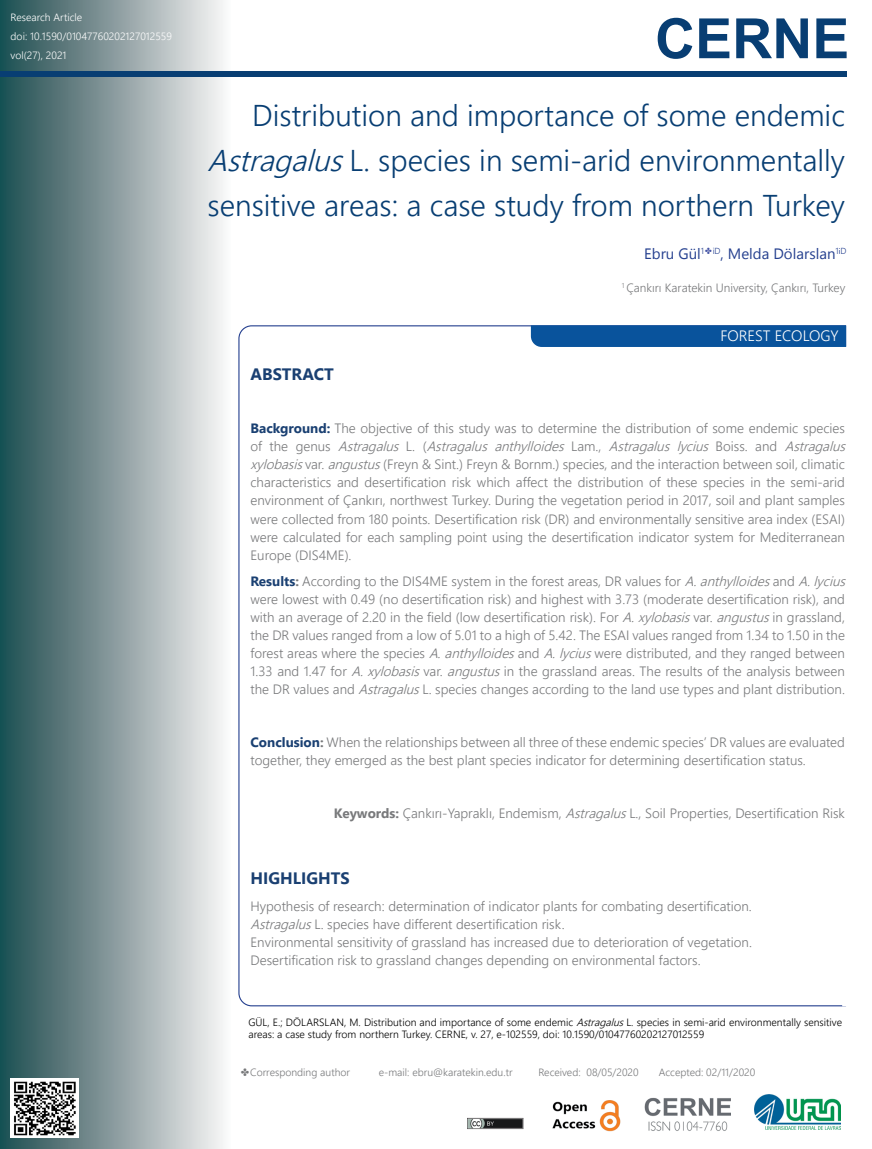
<style>
.page{position:relative;width:872px;height:1149px;background:#fff}
.page>*{position:absolute;margin:0;border:0;box-sizing:border-box;transform-origin:0 0}
.t1{font:700 55.5px "Arial";color:#083e73}
.t2{font:300 30px/45px "Nirmala UI";color:#083e73;text-align:justify}
.t3{font:700 16.5px "Nirmala UI";color:#1a4072}
.t4{font:15px "Nirmala UI";color:#25408f}
.t5{font:15px "Arial";color:#fff}
.t6{font:300 15px "Nirmala UI";color:#fff}
.t7{font:300 13.5px/18px "Nirmala UI";color:#78797b}
.t8{font:300 12px "Nirmala UI";color:#78797b}
.t9{font:300 10.5px/12px "Nirmala UI";color:#000}
.t10{font:300 10.5px "Nirmala UI";color:#78797b}
.t11{font:300 10.5px/19px "Nirmala UI";color:#fff}
.s1{font-style:italic}
.s2{font-weight:700;color:#1a4072}
.s3{font-weight:700}
.s4{font-family:"MS UI Gothic";font-weight:400}
</style>
<div class="page">
<svg style="left:238px;top:325px;width:604px;height:681px"></svg>
<img style="left:467px;top:1117px;width:57px;height:13px">
<img style="left:552px;top:1100px;width:69px;height:30px">
<img style="left:644px;top:1097px;width:86px;height:34px">
<div style="left:0;top:0;width:231px;height:1148px;background:linear-gradient(to right,#1d4a4e,#fcf6f7)"></div>
<div style="left:0;top:71px;width:846px;height:5px;background:#083e73"></div>
<div style="left:531px;top:325px;width:315px;height:22px;background:#09539c"></div>
<img style="left:754px;top:1094px;width:86px;height:35px">
<img style="left:11px;top:1078px;width:67px;height:59px">
<p class="t11" style="left:11px;top:7px;width:163px">Research Article<br>doi: 10.1590/01047760202127012559 vol(27), 2021</p>
<h1 class="t1" style="left:655px;top:2px;width:196px">CERNE</h1>
<h2 class="t2" style="left:207px;top:92px;width:639px;text-indent:45px">Distribution and importance of some endemic <span class="s1">Astragalus</span>L. species in semi-arid environmentally sensitive areas: a case study from northern Turkey</h2>
<p class="t4" style="left:644px;top:242px;width:204px">Ebru Gül<sup>1</sup><sup>✤</sup><sup>iD</sup>, Melda Dölarslan<sup>1</sup><sup>i</sup><sup>D</sup></p>
<p class="t8" style="left:622px;top:278px;width:225px"><sup>1</sup> Çankırı Karatekin University, Çankırı, Turkey</p>
<p class="t3" style="left:250px;top:361px;width:85px">ABSTRACT</p>
<p class="t5" style="left:668px;top:326px;width:174px">FOREST MANAGEMENT</p>
<p class="t6" style="left:720px;top:324px;width:120px">FOREST ECOLOGY</p>
<p class="t7" style="left:250px;top:419px;width:601px"><span class="s2">Background:</span> The objective of this study was to determine the distribution of some endemic species o f t h e g e n u s <span class="s1">Astragalus</span> L . ( <span class="s1">Astragalus anthylloides</span> L a m . , <span class="s1">Astragalus lycius</span> B o i s s . a n d <span class="s1">Astragalus xylobasis</span>var. <span class="s1">angustus</span>(Freyn &amp; Sint.) Freyn &amp; Bornm.) species, and the interaction between soil, climatic characteristics and desertification risk which affect the distribution of these species in the semi-arid environment of Çankırı, northwest Turkey. During the vegetation period in 2017, soil and plant samples were collected from 180 points. Desertification risk (DR) and environmentally sensitive area index (ESAI) were calculated for each sampling point using the desertification indicator system for Mediterranean Europe (DIS4ME).</p>
<p class="t7" style="left:250px;top:571px;width:601px"><span class="s2">Results</span><span class="s3">:</span> According to the DIS4ME system in the forest areas, DR values for <span class="s1">A.anthylloides</span>and <span class="s1">A.lycius </span>were lowest with 0.49 (no desertification risk) and highest with 3.73 (moderate desertification risk), and with an average of 2.20 in the field (low desertification risk). For <span class="s1">A.xylobasis</span>var. <span class="s1">angustus</span>in grassland, the DR values ranged from a low of 5.01 to a high of 5.42. The ESAI values ranged from 1.34 to 1.50 in the forest areas where the species <span class="s1">A.anthylloides</span>and <span class="s1">A.lycius</span>were distributed, and they ranged between 1.33 and 1.47 for <span class="s1">A.xylobasis</span>var. <span class="s1">angustus</span>in the grassland areas. The results of the analysis between the DR values and <span class="s1">Astragalus</span>L. species changes according to the land use types and plant distribution.</p>
<p class="t7" style="left:250px;top:732px;width:596px"><span class="s2">Conclusion</span><span class="s3">:</span> When the relationships between all three of these endemic species’ DR values are evaluated together, they emerged as the best plant species indicator for determining desertification status.</p>
<p class="t7" style="left:334px;top:803px;width:512px"><span class="s3">Keywords:</span> Çankırı-Yapraklı, Endemism, <span class="s1">Astragalus</span>L., Soil Properties, Desertification Risk</p>
<p class="t3" style="left:250px;top:865px;width:101px">HIGHLIGHTS</p>
<p class="t7" style="left:250px;top:896px;width:503px">Hypothesis of research: determination of indicator plants for combating desertification.<br><span class="s1">Astragalus</span>L. species have different desertification risk.<br>Environmental sensitivity of grassland has increased due to deterioration of vegetation.<br>Desertification risk to grassland changes depending on environmental factors.</p>
<p class="t9" style="left:248px;top:1014px;width:595px">GÜL, E.; DÖLARSLAN, M. Distribution and importance of some endemic <span class="s1">Astragalus</span>L. species in semi-arid environmentally sensitive areas: a case study from northern Turkey. CERNE, v. 27, e-102559, doi: 10.1590/01047760202127012559</p>
<p class="t10" style="left:240px;top:1063px;width:112px"><span class="s4">✤</span>Corresponding author</p>
<p class="t10" style="left:379px;top:1063px;width:135px">e-mail: ebru@karatekin.edu.tr</p>
<p class="t10" style="left:538px;top:1063px;width:102px">Received: 08/05/2020</p>
<p class="t10" style="left:659px;top:1063px;width:98px">Accepted: 02/11/2020</p>
</div>
